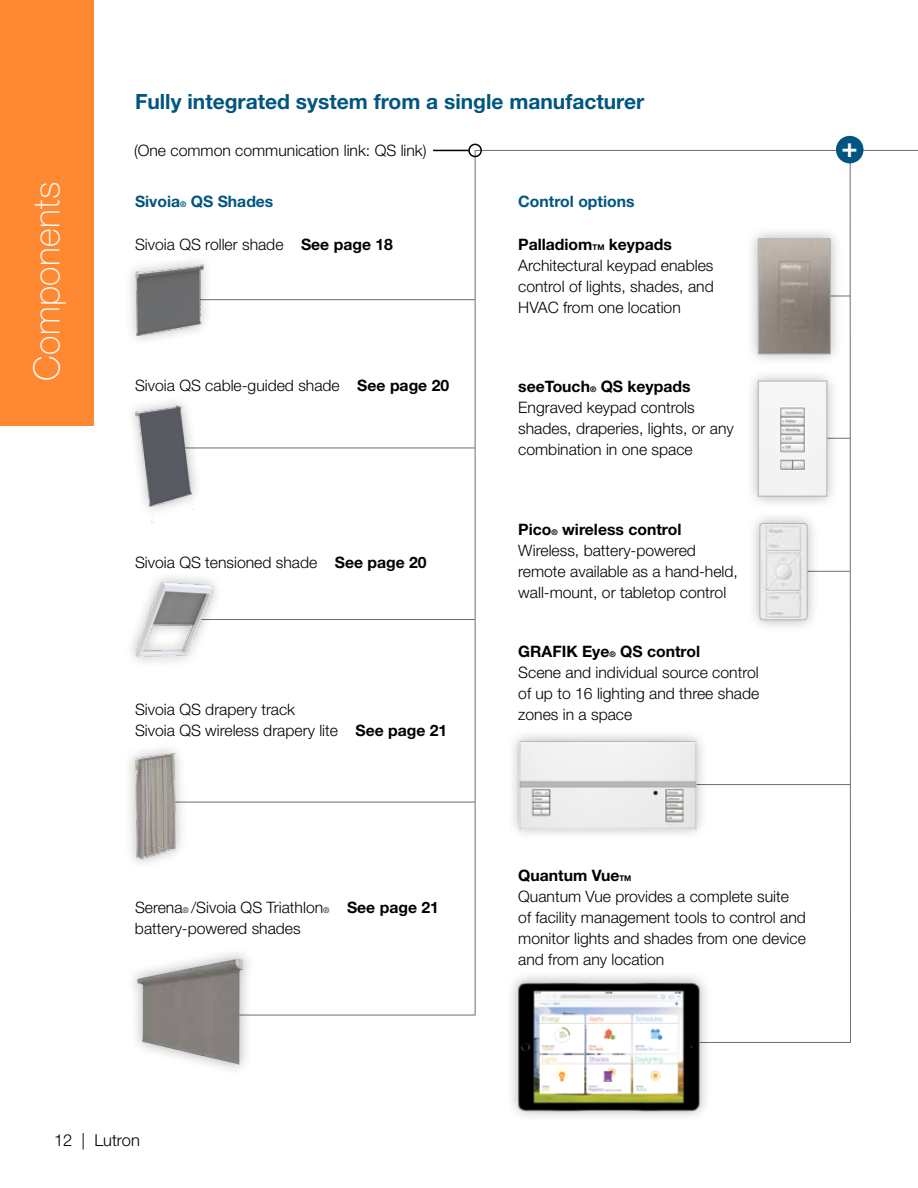
<style>
.page{position:relative;width:918px;height:1188px;background:#fff}
.page>*{position:absolute;margin:0;border:0;box-sizing:border-box;transform-origin:0 0}
.t1{font:100 36px "Helvetica Neue LT Std";letter-spacing:.01em;color:#fff}
.t2{font:700 27px "Helvetica Neue LT Std";color:#fff}
.t3{font:700 21px "Helvetica Neue LT Std";color:#005581}
.t4{font:300 16.5px "Helvetica Neue LT Std";color:#000}
.t5{font:300 15.75px/21px "Helvetica Neue LT Std";color:#000}
.t6{font:700 15.75px "Helvetica Neue LT Std";color:#005581}
.s1{font-size:7.8px}
.s2{font-weight:700}
.s3{font-weight:700;font-size:7.8px}
</style>
<div class="page">
<div style="left:0;top:0;width:93px;height:426px;background:#ff8933"></div>
<hr style="left:850px;top:149px;width:1px;height:894px;background:#6d6e71">
<hr style="left:798px;top:438px;width:52px;height:1px;background:#6d6e71">
<hr style="left:782px;top:571px;width:68px;height:1px;background:#6d6e71">
<hr style="left:696px;top:784px;width:154px;height:1px;background:#6d6e71">
<div style="left:507px;top:729px;width:201px;height:112px;background:#fafafa"></div>
<img style="left:515px;top:736px;width:183px;height:97px">
<div style="left:747px;top:511px;width:73px;height:122px;background:#000;opacity:.3"></div>
<svg style="left:760px;top:523px;width:47px;height:97px;background:#e3e3e3"></svg>
<hr style="left:475px;top:150px;width:443px;height:1px;background:#6d6e71">
<hr style="left:475px;top:150px;width:1px;height:865px;background:#6d6e71">
<hr style="left:433px;top:150px;width:36px;height:1px;background:#000">
<div style="left:468px;top:144px;width:14px;height:13px;border:2px solid #000;border-radius:50%"></div>
<div style="left:836px;top:136px;width:28px;height:27px;background:#005581;border-radius:50%"></div>
<div style="left:746px;top:368px;width:94px;height:141px;background:#000;opacity:.3"></div>
<img style="left:760px;top:383px;width:65px;height:111px">
<div style="left:758px;top:381px;width:69px;height:115px;border:1px solid #b1b4b6"></div>
<hr style="left:645px;top:1042px;width:206px;height:1px;background:#6d6e71">
<div style="left:506px;top:970px;width:206px;height:153px;background:#000;opacity:.3"></div>
<img style="left:518px;top:983px;width:183px;height:128px">
<hr style="left:158px;top:299px;width:317px;height:1px;background:#6d6e71">
<div style="left:123px;top:253px;width:92px;height:94px;background:#000;opacity:.3"></div>
<img style="left:135px;top:264px;width:69px;height:72px">
<hr style="left:158px;top:619px;width:317px;height:1px;background:#6d6e71">
<div style="left:124px;top:571px;width:100px;height:97px;background:#000;opacity:.3"></div>
<img style="left:135px;top:582px;width:79px;height:75px">
<hr style="left:146px;top:448px;width:329px;height:1px;background:#6d6e71">
<div style="left:123px;top:394px;width:81px;height:137px;background:#fff"></div>
<img style="left:135px;top:405px;width:59px;height:118px">
<hr style="left:146px;top:802px;width:329px;height:1px;background:#6d6e71">
<div style="left:123px;top:741px;width:65px;height:130px;background:#000;opacity:.3"></div>
<img style="left:135px;top:753px;width:41px;height:106px">
<hr style="left:146px;top:1015px;width:330px;height:1px;background:#6d6e71">
<div style="left:125px;top:947px;width:130px;height:129px;background:#000;opacity:.3"></div>
<img style="left:136px;top:958px;width:107px;height:107px">
<hr style="left:799px;top:296px;width:51px;height:1px;background:#6d6e71">
<div style="left:746px;top:226px;width:97px;height:141px;background:#000;opacity:.3"></div>
<img style="left:760px;top:241px;width:69px;height:111px">
<div style="left:758px;top:239px;width:73px;height:115px;border:1px solid #b1b4b6"></div>
<h3 class="t3" style="left:135px;top:89px;width:511px">Fully integrated system from a single manufacturer</h3>
<h1 class="t1" style="left:26px;top:381px;width:200px;rotate:-90deg">Components</h1>
<p class="t5" style="left:134px;top:140px;width:294px">(One common communication link: QS link)</p>
<h2 class="t2" style="left:842px;top:130px;width:18px">+</h2>
<p class="t6" style="left:135px;top:192px;width:140px">Sivoia<span class="s1">®</span> QS Shades</p>
<p class="t6" style="left:518px;top:192px;width:118px">Control options</p>
<p class="t5" style="left:135px;top:234px;width:259px">Sivoia QS roller shade <span class="s2">See page 18</span></p>
<p class="t5" style="left:135px;top:374px;width:316px">Sivoia QS cable-guided shade <span class="s2">See page 20</span></p>
<p class="t5" style="left:135px;top:551px;width:293px">Sivoia QS tensioned shade <span class="s2">See page 20</span></p>
<p class="t5" style="left:135px;top:699px;width:314px">Sivoia QS drapery track<br>Sivoia QS wireless drapery lite <span class="s2">See page 21</span></p>
<p class="t5" style="left:135px;top:896px;width:305px">Serena<span class="s1">®</span> /Sivoia QS Triathlon<span class="s1">®</span> <span class="s2">See page 21 </span>battery-powered shades</p>
<p class="t5" style="left:518px;top:234px;width:197px"><span class="s2">Palladiom</span><span class="s3">TM</span> <span class="s2">keypads<br></span>Architectural keypad enables control of lights, shades, and<br>HVAC from one location</p>
<p class="t5" style="left:518px;top:376px;width:217px"><span class="s2">seeTouch</span><span class="s3">®</span> <span class="s2">QS keypads<br></span>Engraved keypad controls shades, draperies, lights, or any combination in one space</p>
<p class="t5" style="left:518px;top:518px;width:221px"><span class="s2">Pico</span><span class="s3">®</span> <span class="s2">wireless control<br></span>Wireless, battery-powered remote available as a hand‑held, wall‑mount, or tabletop control</p>
<p class="t5" style="left:518px;top:641px;width:242px"><span class="s2">GRAFIK Eye</span><span class="s3">®</span> <span class="s2">QS control<br></span>Scene and individual source control of up to 16 lighting and three shade zones in a space</p>
<p class="t5" style="left:518px;top:865px;width:289px"><span class="s2">Quantum Vue</span><span class="s3">TM<br></span>Quantum Vue provides a complete suite<br>of facility management tools to control and monitor lights and shades from one device and from any location</p>
<p class="t4" style="left:54px;top:1130px;width:87px">12 | Lutron</p>
</div>
